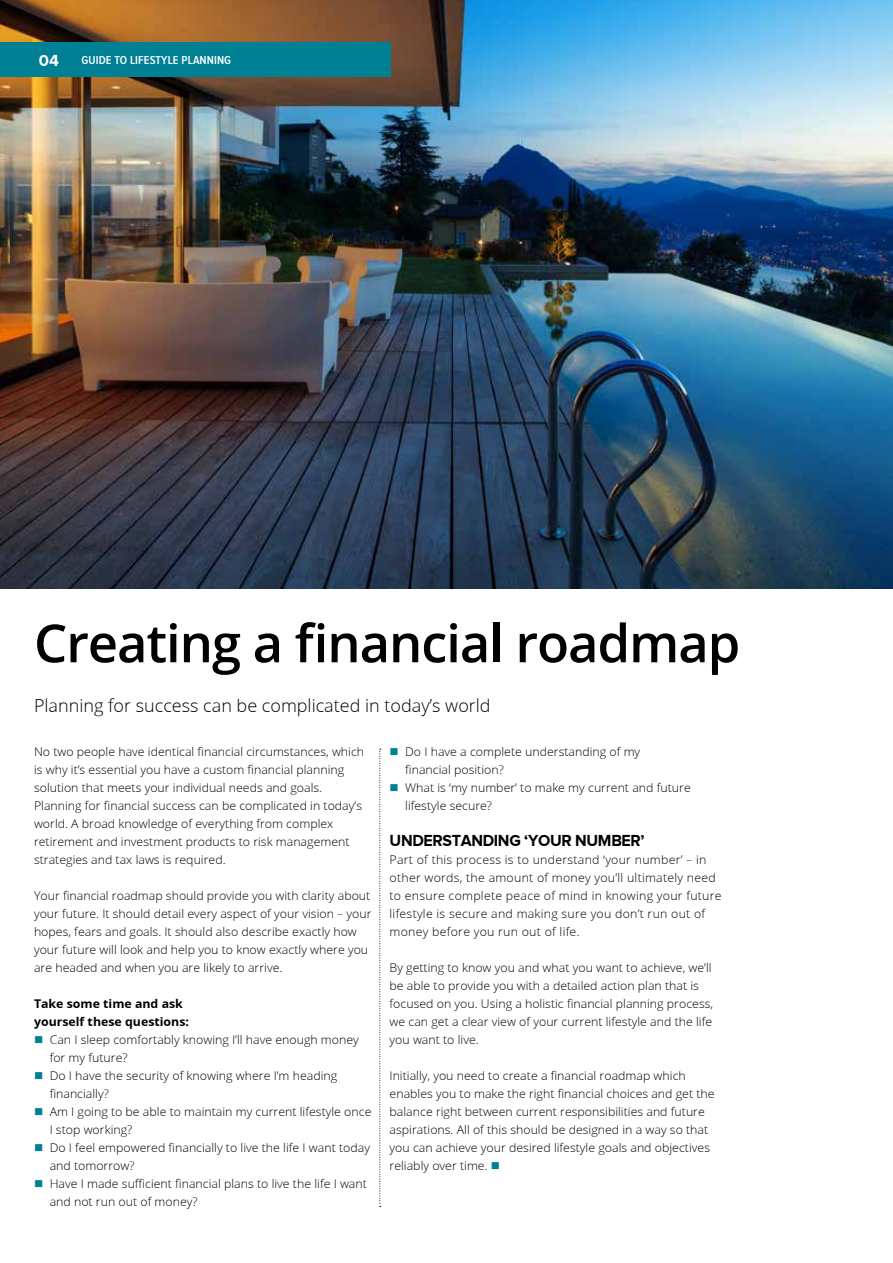
<style>
.page{position:relative;width:893px;height:1263px;background:#fff}
.page>*{position:absolute;margin:0;border:0;box-sizing:border-box;transform-origin:0 0}
.t1{font:600 52.5px "Open Sans";letter-spacing:-.02em;color:#000}
.t2{font:300 18px "Open Sans";color:#000}
.t3{font:700 16.5px "Proxima Nova";letter-spacing:-.02em;color:#000}
.t4{font:700 16.5px "Proxima Nova";color:#fff}
.t5{font:300 12px/18px "Open Sans";color:#000}
.t6{font:300 12px/18px "Open Sans";letter-spacing:.02em;color:#000}
.t7{font:700 12px/18px "Open Sans";color:#000}
.t8{font:600 12px "Proxima Nova Cond";letter-spacing:.01em;color:#fff}
.s1{color:#008094}
</style>
<div class="page">
<img style="left:0;top:0;width:893px;height:589px">
<div style="left:0;top:42px;width:390px;height:34px;background:#008094"></div>
<svg style="left:379px;top:749px;width:2px;height:458px"></svg>
<h3 class="t4" style="left:39px;top:51px;width:22px">04</h3>
<p class="t8" style="left:82px;top:55px;width:151px">GUIDE TO LIFESTYLE PLANNING</p>
<h1 class="t1" style="left:34px;top:613px;width:708px">Creating a financial roadmap</h1>
<h2 class="t2" style="left:34px;top:695px;width:458px">Planning for success can be complicated in today’s world</h2>
<p class="t5" style="left:34px;top:743px;width:332px">No two people have identical financial circumstances, which is why it’s essential you have a custom financial planning solution that meets your individual needs and goals.<br>Planning for financial success can be complicated in today’s world. A broad knowledge of everything from complex retirement and investment products to risk management strategies and tax laws is required.</p>
<p class="t5" style="left:34px;top:887px;width:339px">Your financial roadmap should provide you with clarity about your future. It should detail every aspect of your vision – your hopes, fears and goals. It should also describe exactly how your future will look and help you to know exactly where you are headed and when you are likely to arrive.</p>
<p class="t7" style="left:34px;top:995px;width:157px">Take some time and ask yourself these questions:</p>
<p class="t5" style="left:50px;top:1031px;width:311px;text-indent:-16px"><span class="s1">■</span> Can I sleep comfortably knowing I’ll have enough money for my future?</p>
<p class="t5" style="left:50px;top:1067px;width:289px;text-indent:-16px"><span class="s1">■</span> Do I have the security of knowing where I’m heading financially?</p>
<p class="t5" style="left:50px;top:1103px;width:323px;text-indent:-16px"><span class="s1">■</span> Am I going to be able to maintain my current lifestyle once<br>I stop working?</p>
<p class="t5" style="left:50px;top:1139px;width:322px;text-indent:-16px"><span class="s1">■</span> Do I feel empowered financially to live the life I want today and tomorrow?</p>
<p class="t5" style="left:50px;top:1175px;width:319px;text-indent:-16px"><span class="s1">■</span> Have I made sufficient financial plans to live the life I want and not run out of money?</p>
<p class="t5" style="left:405px;top:743px;width:237px;text-indent:-16px"><span class="s1">■</span> Do I have a complete understanding of my financial position?</p>
<p class="t5" style="left:405px;top:779px;width:287px;text-indent:-16px"><span class="s1">■</span> What is ‘my number’ to make my current and future lifestyle secure?</p>
<h3 class="t3" style="left:390px;top:831px;width:257px">UNDERSTANDING ‘YOUR NUMBER’</h3>
<p class="t6" style="left:390px;top:851px;width:334px">Part of this process is to understand ‘your number’ – in other words, the amount of money you’ll ultimately need to ensure complete peace of mind in knowing your future lifestyle is secure and making sure you don’t run out of money before you run out of life.</p>
<p class="t5" style="left:390px;top:959px;width:325px">By getting to know you and what you want to achieve, we’ll be able to provide you with a detailed action plan that is focused on you. Using a holistic financial planning process, we can get a clear view of your current lifestyle and the life you want to live.</p>
<p class="t5" style="left:390px;top:1067px;width:327px">Initially, you need to create a financial roadmap which enables you to make the right financial choices and get the balance right between current responsibilities and future aspirations. All of this should be designed in a way so that you can achieve your desired lifestyle goals and objectives reliably over time. <span class="s1">■</span></p>
</div>
